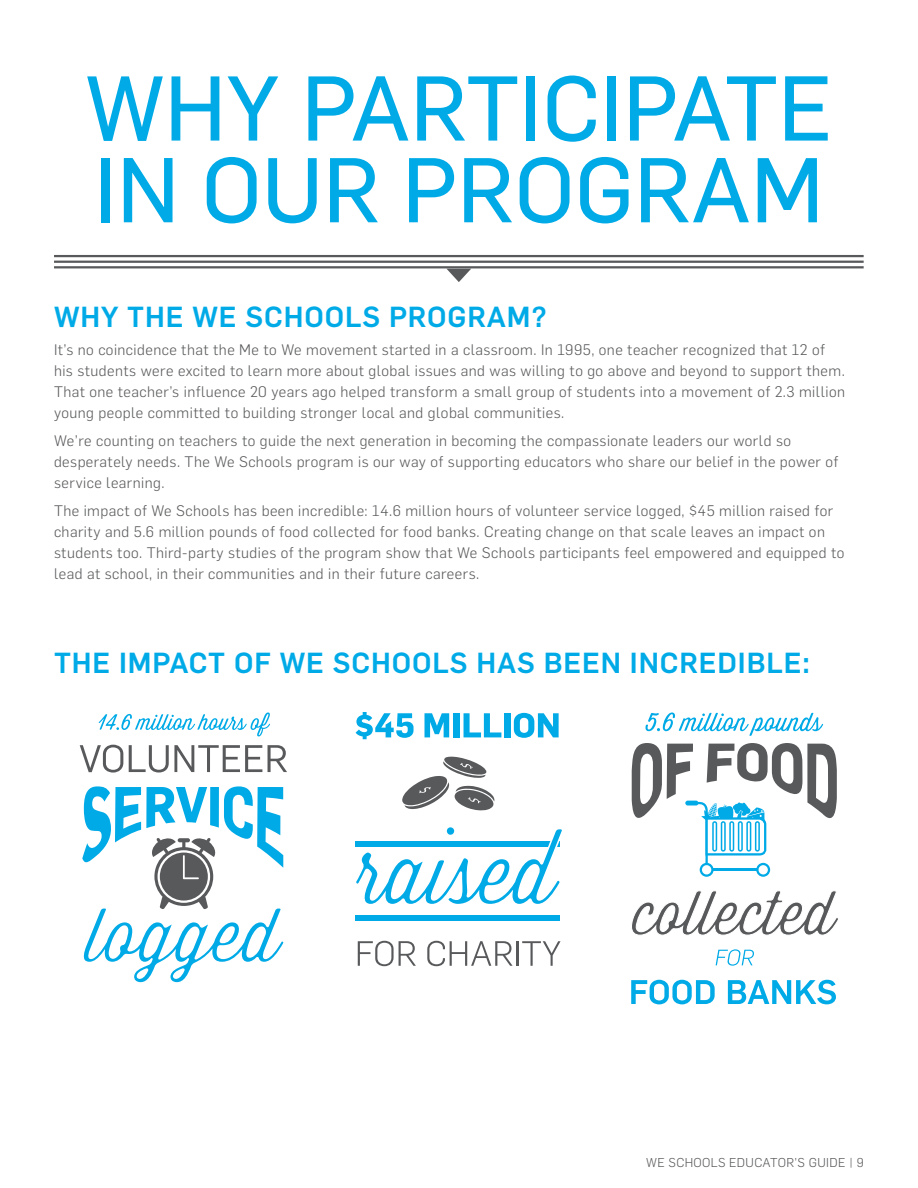
<style>
.page{position:relative;width:918px;height:1188px;background:#fff}
.page>*{position:absolute;margin:0;border:0;box-sizing:border-box;transform-origin:0 0}
.t1{font:90px/81.8px "Flama Basic";color:#00aae7}
.t2{font:500 28.5px "Flama";letter-spacing:.03em;color:#00aae7}
.t3{font:300 15px/21px "Flama";letter-spacing:.03em;color:#58595b}
.t4{font:300 12.6px "Flama";letter-spacing:.03em;color:#58595b}
</style>
<div class="page">
<svg style="left:358px;top:941px;width:58px;height:25px"></svg>
<svg style="left:427px;top:941px;width:86px;height:25px"></svg>
<hr style="left:516px;top:941px;width:3px;height:25px;background:#58595b">
<svg style="left:522px;top:941px;width:39px;height:25px"></svg>
<svg style="left:402px;top:757px;width:92px;height:53px"></svg>
<svg style="left:356px;top:712px;width:58px;height:27px"></svg>
<svg style="left:424px;top:713px;width:25px;height:24px"></svg>
<div style="left:453px;top:713px;width:6px;height:24px;background:#00aae7"></div>
<svg style="left:464px;top:713px;width:37px;height:24px"></svg>
<div style="left:504px;top:713px;width:6px;height:24px;background:#00aae7"></div>
<svg style="left:514px;top:713px;width:45px;height:25px"></svg>
<div style="left:356px;top:916px;width:204px;height:5px;background:#00aae7"></div>
<svg style="left:355px;top:827px;width:207px;height:77px"></svg>
<svg style="left:80px;top:745px;width:43px;height:28px"></svg>
<svg style="left:129px;top:745px;width:133px;height:28px"></svg>
<svg style="left:268px;top:745px;width:19px;height:27px"></svg>
<svg style="left:99px;top:712px;width:171px;height:24px"></svg>
<svg style="left:82px;top:786px;width:202px;height:197px"></svg>
<hr style="left:54px;top:255px;width:810px;height:2px;background:#58595b">
<hr style="left:54px;top:261px;width:810px;height:2px;background:#58595b">
<hr style="left:54px;top:266px;width:810px;height:2px;background:#58595b">
<svg style="left:447px;top:269px;width:24px;height:13px"></svg>
<svg style="left:716px;top:949px;width:38px;height:17px"></svg>
<svg style="left:631px;top:980px;width:84px;height:24px"></svg>
<svg style="left:728px;top:980px;width:108px;height:24px"></svg>
<svg style="left:645px;top:713px;width:178px;height:23px"></svg>
<svg style="left:632px;top:743px;width:205px;height:134px"></svg>
<svg style="left:632px;top:891px;width:206px;height:44px"></svg>
<h1 class="t1" style="left:85px;top:62px;width:749px">WHY PARTICIPATE<br>IN OUR PROGRAM</h1>
<h2 class="t2" style="left:54px;top:297px;width:494px">WHY THE WE SCHOOLS PROGRAM?</h2>
<p class="t3" style="left:54px;top:339px;width:793px">It’s no coincidence that the Me to We movement started in a classroom. In 1995, one teacher recognized that 12 of his students were excited to learn more about global issues and was willing to go above and beyond to support them.<br>That one teacher’s influence 20 years ago helped transform a small group of students into a movement of 2.3 million young people committed to building stronger local and global communities.</p>
<p class="t3" style="left:54px;top:429px;width:786px">We’re counting on teachers to guide the next generation in becoming the compassionate leaders our world so desperately needs. The We Schools program is our way of supporting educators who share our belief in the power of service learning.</p>
<p class="t3" style="left:54px;top:499px;width:792px">The impact of We Schools has been incredible: 14.6 million hours of volunteer service logged, $45 million raised for charity and 5.6 million pounds of food collected for food banks. Creating change on that scale leaves an impact on students too. Third-party studies of the program show that We Schools participants feel empowered and equipped to lead at school, in their communities and in their future careers.</p>
<h2 class="t2" style="left:54px;top:642px;width:757px">THE IMPACT OF WE SCHOOLS HAS BEEN INCREDIBLE:</h2>
<p class="t4" style="left:646px;top:1154px;width:219px">WE SCHOOLS EDUCATOR’S GUIDE | 9</p>
</div>
